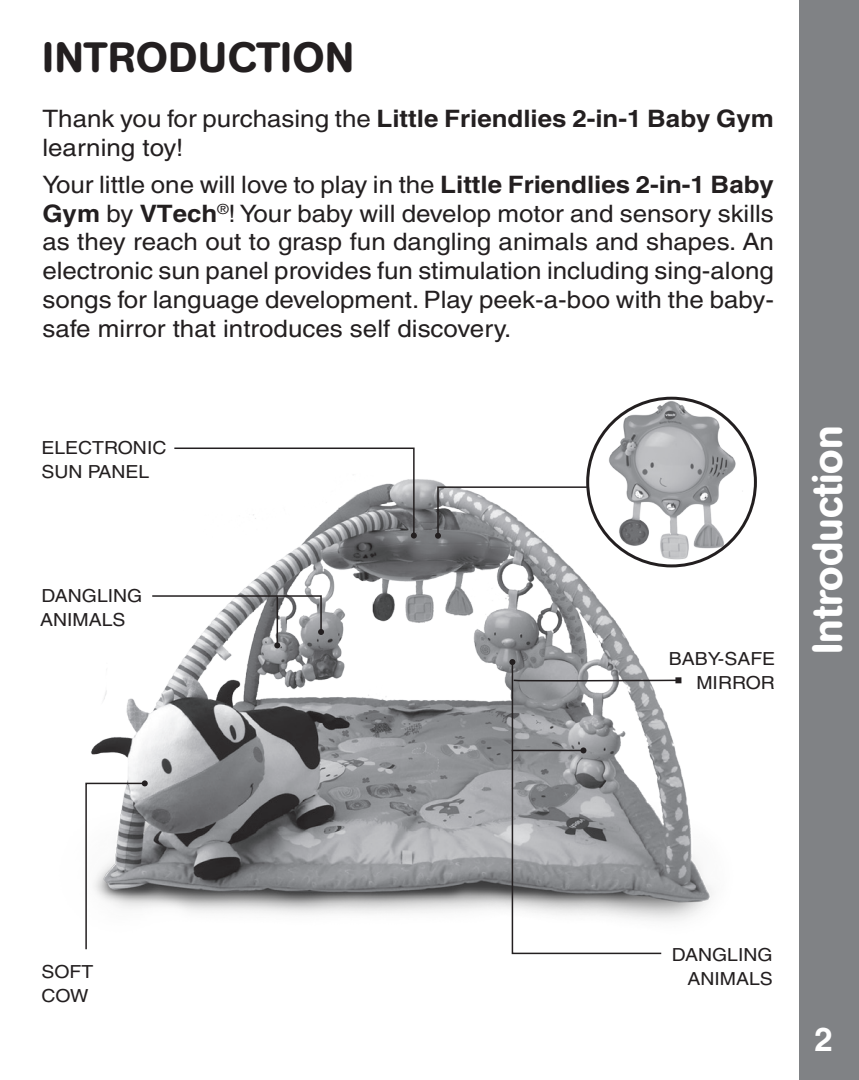
<style>
.page{position:relative;width:859px;height:1080px;background:#fff}
.page>*{position:absolute;margin:0;border:0;box-sizing:border-box;transform-origin:0 0}
.t1{font:500 42px "AG Book Rounded";letter-spacing:.02em;color:#231f20}
.t2{font:500 42px "AG Book Rounded";color:#fff}
.t3{font:700 33px "Helvetica";color:#fff}
.t4{font:500 24px/28.8px "Helvetica";color:#231f20;scale:1.08 1}
.t5{font:500 18px/24px "Helvetica";color:#231f20;scale:1.08 1}
.s1{font-weight:700}
</style>
<div class="page">
<div style="left:799px;top:0;width:60px;height:1080px;background:#808285"></div>
<img style="left:91px;top:441px;width:666px;height:480px">
<svg style="left:173px;top:447px;width:244px;height:92px"></svg>
<svg style="left:663px;top:677px;width:18px;height:6px"></svg>
<svg style="left:85px;top:780px;width:63px;height:170px"></svg>
<svg style="left:151px;top:595px;width:173px;height:40px"></svg>
<hr style="left:277px;top:596px;width:1px;height:49px;background:#231f20">
<svg style="left:274px;top:642px;width:6px;height:6px"></svg>
<svg style="left:511px;top:661px;width:152px;height:294px"></svg>
<svg style="left:509px;top:659px;width:6px;height:6px"></svg>
<hr style="left:512px;top:750px;width:71px;height:1px;background:#231f20">
<svg style="left:580px;top:747px;width:6px;height:6px"></svg>
<img style="left:588px;top:398px;width:167px;height:168px;border-radius:84px">
<svg style="left:435px;top:486px;width:153px;height:53px"></svg>
<h1 class="t1" style="left:42px;top:33px;width:313px">INTRODUCTION</h1>
<p class="t4" style="left:42px;top:104px;width:679px">Thank you for purchasing the <span class="s1">Little Friendlies 2-in-1 Baby Gym </span>learning toy!</p>
<p class="t4" style="left:42px;top:170px;width:679px;text-align:justify">Your little one will love to play in the <span class="s1">Little Friendlies 2-in-1 Baby Gym</span> by <span class="s1">VTech</span><sup>®</sup>! Your baby will develop motor and sensory skills as they reach out to grasp fun dangling animals and shapes. An electronic sun panel provides fun stimulation including sing-along songs for language development. Play peek-a-boo with the baby&shy;safe mirror that introduces self discovery.</p>
<p class="t5" style="left:41px;top:435px;width:117px">ELECTRONIC<br>SUN PANEL</p>
<p class="t5" style="left:40px;top:583px;width:96px">DANGLING<br>ANIMALS</p>
<p class="t5" style="left:669px;top:646px;width:100px;text-align:right">BABY-SAFE<br>MIRROR</p>
<h1 class="t2" style="left:803px;top:654px;width:230px;rotate:-90deg">Introduction</h1>
<p class="t5" style="left:41px;top:960px;width:50px">SOFT<br>COW</p>
<p class="t5" style="left:672px;top:942px;width:95px;text-align:right">DANGLING<br>ANIMALS</p>
<h2 class="t3" style="left:814px;top:1020px;width:20px">2</h2>
</div>
